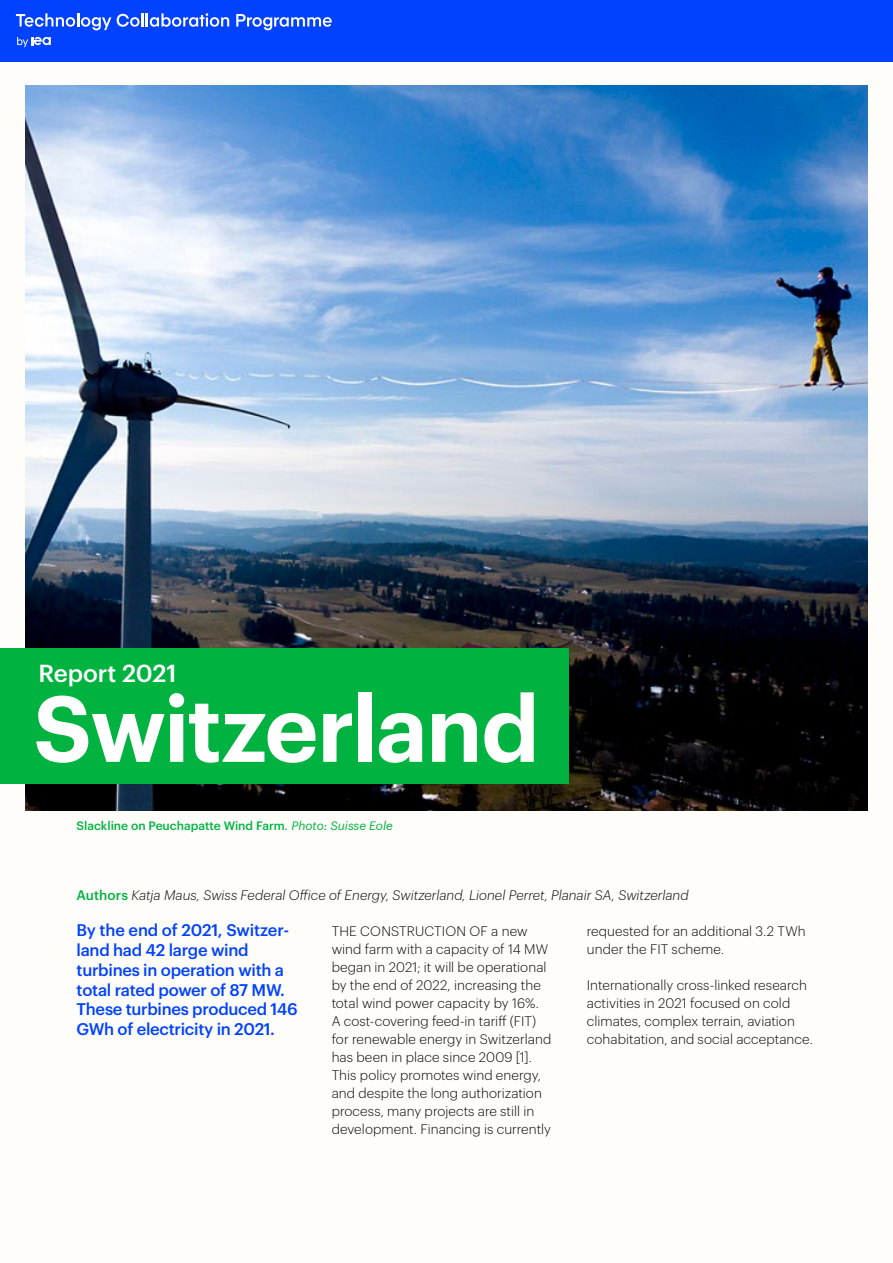
<style>
.page{position:relative;width:893px;height:1263px;background:#fefdfa}
.page>*{position:absolute;margin:0;border:0;box-sizing:border-box;transform-origin:0 0}
.t1{font:600 91.35px "Graphik";letter-spacing:-.015em;color:#fff}
.t2{font:500 24.15px "Graphik";letter-spacing:-.005em;color:#fff}
.t3{font:500 16.5px/19.8px "Graphik";letter-spacing:-.015em;color:#0042ff}
.t4{font:300 13.5px/18px "Graphik";letter-spacing:.005em;color:#090909}
.t5{font:italic 300 13.5px "Graphik";color:#090909}
.t6{font:500 12px "Graphik";color:#00b340}
.s1{font-weight:400;font-style:italic}
.s2{font-weight:500;font-style:normal;color:#00b340}
</style>
<div class="page">
<img style="left:26px;top:85px;width:841px;height:725px">
<div style="left:0;top:0;width:893px;height:61px;background:#0042ff"></div>
<svg style="left:117px;top:13px;width:112px;height:14px"></svg>
<svg style="left:16px;top:13px;width:95px;height:17px"></svg>
<svg style="left:236px;top:14px;width:96px;height:16px"></svg>
<svg style="left:17px;top:37px;width:34px;height:10px"></svg>
<div style="left:0;top:648px;width:568px;height:135px;background:#00b340"></div>
<h2 class="t2" style="left:38px;top:655px;width:140px">Report 2021</h2>
<h1 class="t1" style="left:33px;top:659px;width:508px">Switzerland</h1>
<p class="t6" style="left:77px;top:816px;width:318px">Slackline on Peuchapatte Wind Farm<span class="s1">. Photo: Suisse Eole</span></p>
<p class="t5" style="left:77px;top:885px;width:613px"><span class="s2">Authors</span> Katja Maus, Swiss Federal Office of Energy, Switzerland, Lionel Perret, Planair SA, Switzerland</p>
<p class="t3" style="left:77px;top:919px;width:223px">By the end of 2021, Switzer&shy;land had 42 large wind turbines in operation with a total rated power of 87 MW.<br>These turbines produced 146<br>GWh of electricity in 2021.</p>
<p class="t4" style="left:332px;top:921px;width:221px">THE CONSTRUCTION OF a new wind farm with a capacity of 14 MW began in 2021; it will be operational by the end of 2022, increasing the total wind power capacity by 16%.<br>A cost-covering feed-in tariff (FIT) for renewable energy in Switzerland has been in place since 2009 [1].<br>This policy promotes wind energy, and despite the long authorization process, many projects are still in development. Financing is currently</p>
<p class="t4" style="left:587px;top:921px;width:220px">requested for an additional 3.2 TWh under the FIT scheme.</p>
<p class="t4" style="left:587px;top:975px;width:228px">Internationally cross-linked research activities in 2021 focused on cold climates, complex terrain, aviation cohabitation, and social acceptance.</p>
</div>
